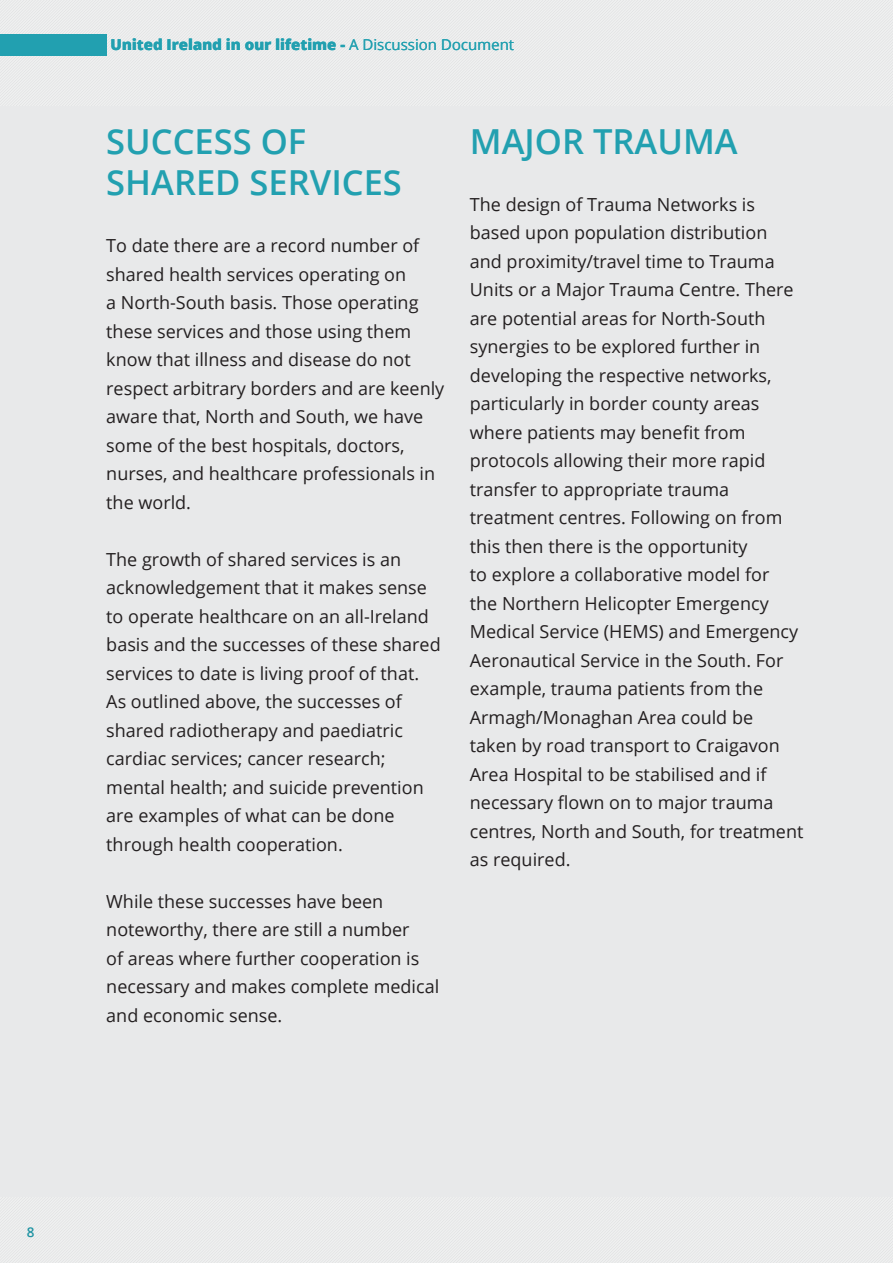
<style>
.page{position:relative;width:893px;height:1263px;background:#ebecec}
.page>*{position:absolute;margin:0;border:0;box-sizing:border-box;transform-origin:0 0}
.t1{font:600 34.5px/41.4px "Open Sans";color:#22a0b0}
.t2{font:18px/28.5px "Open Sans";color:#231f20}
.t3{font:800 15px "Open Sans";color:#22a0b0}
.t4{font:600 13.5px "Open Sans";color:#22a0b0}
.s1{font-weight:400}
</style>
<div class="page">
<div style="left:0;top:106px;width:893px;height:1091px;background:#e8e9ea"></div>
<div style="left:0;top:34px;width:106px;height:21px;background:#22a0b0"></div>
<p class="t3" style="left:111px;top:33px;width:405px">United Ireland in our lifetime - <span class="s1">A Discussion Document</span></p>
<h1 class="t1" style="left:106px;top:120px;width:294px">SUCCESS OF<br>SHARED SERVICES</h1>
<p class="t2" style="left:106px;top:231px;width:340px">To date there are a record number of shared health services operating on<br>a North-South basis. Those operating these services and those using them know that illness and disease do not respect arbitrary borders and are keenly aware that, North and South, we have some of the best hospitals, doctors, nurses, and healthcare professionals in the world.</p>
<p class="t2" style="left:106px;top:545px;width:336px">The growth of shared services is an acknowledgement that it makes sense to operate healthcare on an all-Ireland basis and the successes of these shared services to date is living proof of that.<br>As outlined above, the successes of shared radiotherapy and paediatric cardiac services; cancer research; mental health; and suicide prevention are examples of what can be done through health cooperation.</p>
<p class="t2" style="left:106px;top:886px;width:334px">While these successes have been noteworthy, there are still a number<br>of areas where further cooperation is necessary and makes complete medical and economic sense.</p>
<h1 class="t1" style="left:470px;top:120px;width:192px">MAJOR TRAUMA</h1>
<p class="t2" style="left:470px;top:190px;width:335px">The design of Trauma Networks is based upon population distribution and proximity/travel time to Trauma Units or a Major Trauma Centre. There are potential areas for North-South synergies to be explored further in developing the respective networks, particularly in border county areas where patients may benefit from protocols allowing their more rapid transfer to appropriate trauma treatment centres. Following on from this then there is the opportunity<br>to explore a collaborative model for<br>the Northern Helicopter Emergency Medical Service (HEMS) and Emergency Aeronautical Service in the South. For example, trauma patients from the Armagh/Monaghan Area could be taken by road transport to Craigavon Area Hospital to be stabilised and if necessary flown on to major trauma centres, North and South, for treatment as required.</p>
<p class="t4" style="left:27px;top:1223px;width:9px">8</p>
</div>
